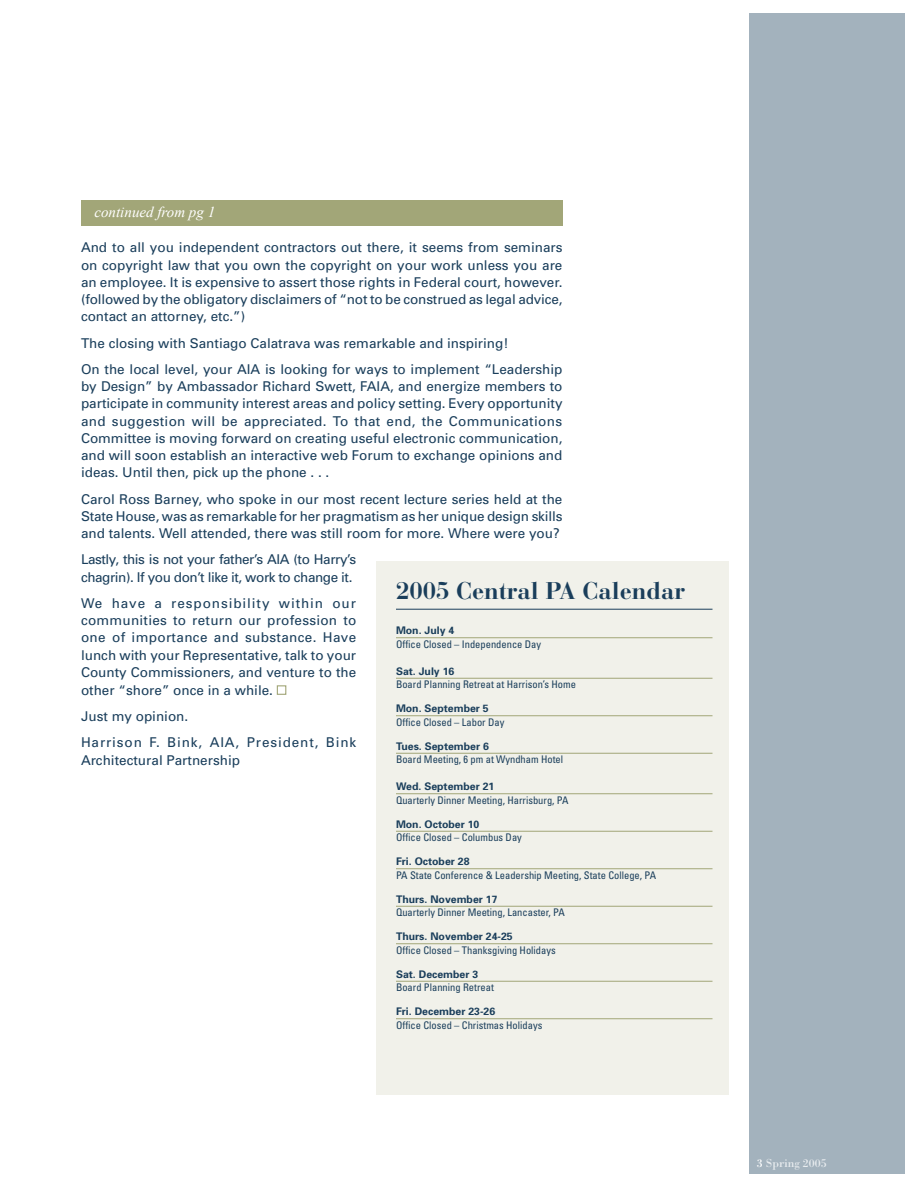
<style>
.page{position:relative;width:918px;height:1188px;background:#fff}
.page>*{position:absolute;margin:0;border:0;box-sizing:border-box;transform-origin:0 0}
.headline{font:700 24px "Bauer Bodoni";color:#1a3e5b}
.t1{font:italic 15px "Times New Roman";color:#fff}
.body_copy{font:13.5px/17.2px "Univers";color:#1a3e5b;text-align:justify}
.body_copy-2{font:13.5px/17.2px "Univers";letter-spacing:-.03em;color:#1a3e5b}
.body_copy-3{font:13.5px/17.2px "Univers";letter-spacing:.065em;color:#1a3e5b}
.t2{font:12px "Bodoni";color:#e8ecef}
.list_copy{font:condensed 10.5px "Univers";color:#1a3e5b}
.list_head_w_rule{font:700 10.5px "Univers";color:#1a3e5b}
.s1{color:#fff}
</style>
<div class="page">
<div style="left:749px;top:14px;width:155px;height:1160px;background:#a3b2bd"></div>
<div style="left:81px;top:201px;width:481px;height:25px;background:#a2a678"></div>
<div style="left:376px;top:561px;width:353px;height:533px;background:#f1f1ea"></div>
<hr style="left:396px;top:609px;width:316px;height:1px;background:#1a3e5b">
<hr style="left:396px;top:637px;width:316px;height:1px;background:#a2a678">
<hr style="left:396px;top:678px;width:316px;height:1px;background:#a2a678">
<hr style="left:396px;top:715px;width:316px;height:1px;background:#a2a678">
<hr style="left:396px;top:753px;width:316px;height:1px;background:#a2a678">
<hr style="left:396px;top:793px;width:316px;height:1px;background:#a2a678">
<hr style="left:396px;top:831px;width:316px;height:1px;background:#a2a678">
<hr style="left:396px;top:868px;width:316px;height:1px;background:#a2a678">
<hr style="left:396px;top:906px;width:316px;height:1px;background:#a2a678">
<hr style="left:396px;top:943px;width:316px;height:1px;background:#a2a678">
<hr style="left:396px;top:981px;width:316px;height:1px;background:#a2a678">
<hr style="left:396px;top:1018px;width:316px;height:1px;background:#a2a678">
<div style="left:277px;top:685px;width:9px;height:10px;border:1px solid #a2a678"></div>
<p class="t1" style="left:94px;top:203px;width:122px">continued from pg 1</p>
<p class="body_copy" style="left:81px;top:239px;width:483px">And to all you independent contractors out there, it seems from seminars on copyright law that you own the copyright on your work unless you are an employee. It is expensive to assert those rights in Federal court, however. (followed by the obligatory disclaimers of “not to be construed as legal advice, contact an attorney, etc.”)</p>
<p class="body_copy" style="left:81px;top:334px;width:429px">The closing with Santiago Calatrava was remarkable and inspiring!</p>
<p class="body_copy" style="left:81px;top:360px;width:483px">On the local level, your AIA is looking for ways to implement “Leadership by Design” by Ambassador Richard Swett, FAIA, and energize members to participate in community interest areas and policy setting. Every opportunity and suggestion will be appreciated. To that end, the Communications Committee is moving forward on creating useful electronic communication, and will soon establish an interactive web Forum to exchange opinions and ideas. Until then, pick up the phone . . .</p>
<p class="body_copy" style="left:81px;top:490px;width:483px">Carol Ross Barney, who spoke in our most recent lecture series held at the State House, was as remarkable for her pragmatism as her unique design skills and talents. Well attended, there was still room for more. Where were you?</p>
<p class="body_copy-2" style="left:81px;top:551px;width:277px">Lastly, this is not your father’s AIA (to Harry’s chagrin). If you don’t like it, work to change it.</p>
<p class="body_copy" style="left:81px;top:594px;width:277px">We have a responsibility within our communities to return our profession to one of importance and substance. Have lunch with your Representative, talk to your County Commissioners, and venture to the other “shore” once in a while.</p>
<p class="body_copy" style="left:81px;top:707px;width:109px">Just my opinion.</p>
<p class="body_copy-3" style="left:81px;top:734px;width:277px">Harrison F. Bink, AIA, President, Bink<br>Architectural Partnership</p>
<p class="headline" style="left:396px;top:576px;width:291px">2005 Central PA Calendar</p>
<p class="list_head_w_rule" style="left:396px;top:624px;width:60px">Mon. July 4</p>
<p class="list_copy" style="left:396px;top:637px;width:147px">Office Closed – Independence Day</p>
<p class="list_head_w_rule" style="left:396px;top:664px;width:60px">Sat. July 16</p>
<p class="list_copy" style="left:396px;top:678px;width:182px">Board Planning Retreat at Harrison’s Home</p>
<p class="list_head_w_rule" style="left:396px;top:702px;width:94px">Mon. September 5</p>
<p class="list_copy" style="left:396px;top:715px;width:110px">Office Closed – Labor Day</p>
<p class="list_head_w_rule" style="left:396px;top:739px;width:94px">Tues. September 6</p>
<p class="list_copy" style="left:396px;top:753px;width:169px">Board Meeting, 6 pm at Wyndham Hotel</p>
<p class="list_head_w_rule" style="left:396px;top:780px;width:100px">Wed. September 21</p>
<p class="list_copy" style="left:396px;top:793px;width:174px">Quarterly Dinner Meeting, Harrisburg, PA</p>
<p class="list_head_w_rule" style="left:396px;top:817px;width:85px">Mon. October 10</p>
<p class="list_copy" style="left:396px;top:831px;width:127px">Office Closed – Columbus Day</p>
<p class="list_head_w_rule" style="left:396px;top:855px;width:75px">Fri. October 28</p>
<p class="list_copy" style="left:396px;top:868px;width:262px">PA State Conference &amp; Leadership Meeting, State College, PA</p>
<p class="list_head_w_rule" style="left:396px;top:892px;width:103px">Thurs. November 17</p>
<p class="list_copy" style="left:396px;top:906px;width:171px">Quarterly Dinner Meeting, Lancaster, PA</p>
<p class="list_head_w_rule" style="left:396px;top:930px;width:118px">Thurs. November 24-25</p>
<p class="list_copy" style="left:396px;top:943px;width:161px">Office Closed – Thanksgiving Holidays</p>
<p class="list_head_w_rule" style="left:396px;top:967px;width:84px">Sat. December 3</p>
<p class="list_copy" style="left:396px;top:981px;width:99px">Board Planning Retreat</p>
<p class="list_head_w_rule" style="left:396px;top:1005px;width:101px">Fri. December 23-26</p>
<p class="list_copy" style="left:396px;top:1018px;width:148px">Office Closed – Christmas Holidays</p>
<p class="t2" style="left:757px;top:1156px;width:72px"><span class="s1">3</span> Spring 2005</p>
</div>
